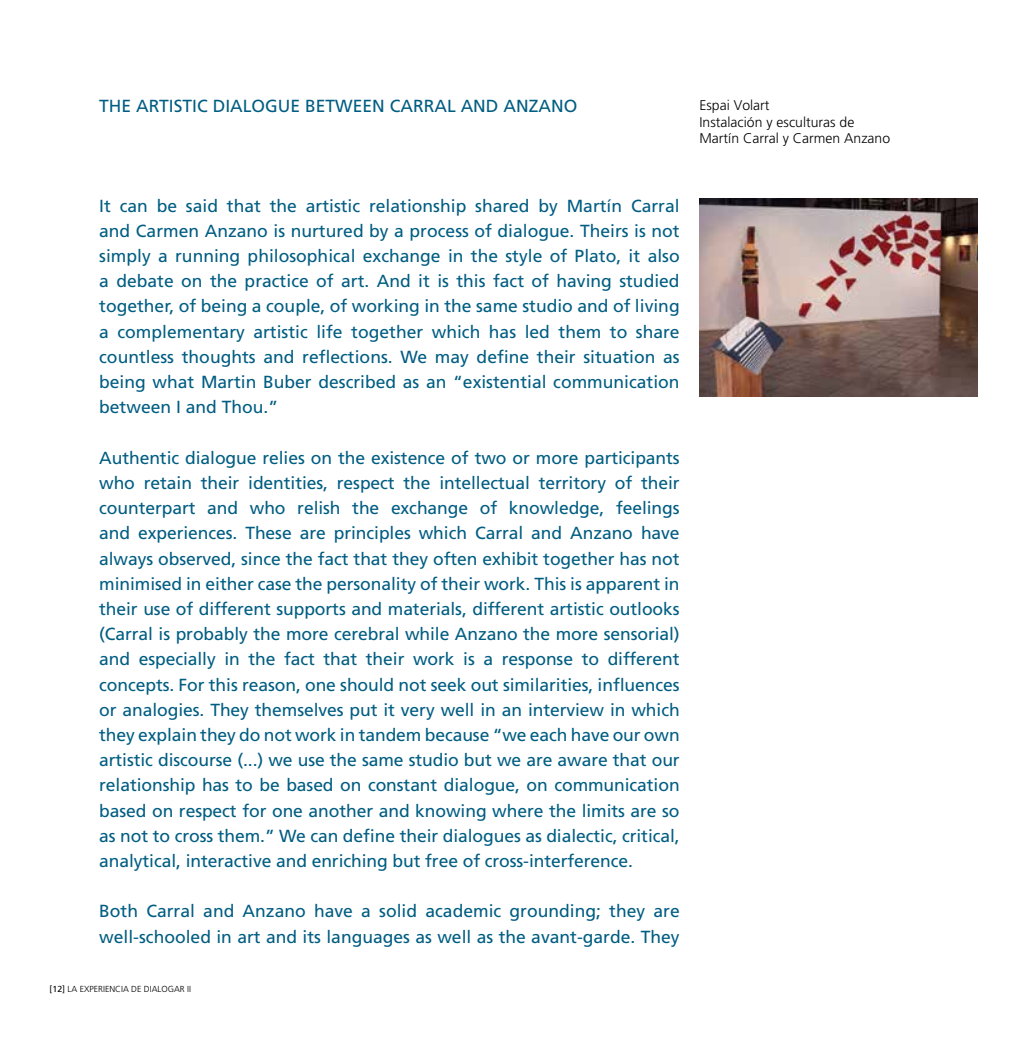
<style>
.page{position:relative;width:1027px;height:1042px;background:#fff}
.page>*{position:absolute;margin:0;border:0;box-sizing:border-box;transform-origin:0 0}
.t1{font:17.5px/25.2px "Frutiger";color:#005d82;text-align:justify}
.t2{font:300 14px/16.8px "Frutiger";color:#000}
.t3{font:300 8.75px "Frutiger";color:#000}
.s1{font-weight:400}
</style>
<div class="page">
<img style="left:699px;top:198px;width:278px;height:199px">
<p class="t1" style="left:99px;top:94px;width:480px">THE ARTISTIC DIALOGUE BETWEEN CARRAL AND ANZANO</p>
<p class="t2" style="left:699px;top:97px;width:192px">Espai Volart<br>Instalación y esculturas de<br>Martín Carral y Carmen Anzano</p>
<p class="t1" style="left:99px;top:193px;width:582px">It can be said that the artistic relationship shared by Martín Carral and Carmen Anzano is nurtured by a process of dialogue. Theirs is not simply a running philosophical exchange in the style of Plato, it also a debate on the practice of art. And it is this fact of having studied together, of being a couple, of working in the same studio and of living a complementary artistic life together which has led them to share countless thoughts and reflections. We may define their situation as being what Martin Buber described as an “existential communication between I and Thou.”</p>
<p class="t1" style="left:99px;top:445px;width:582px">Authentic dialogue relies on the existence of two or more participants who retain their identities, respect the intellectual territory of their counterpart and who relish the exchange of knowledge, feelings and experiences. These are principles which Carral and Anzano have always observed, since the fact that they often exhibit together has not minimised in either case the personality of their work. This is apparent in their use of different supports and materials, different artistic outlooks (Carral is probably the more cerebral while Anzano the more sensorial) and especially in the fact that their work is a response to different concepts. For this reason, one should not seek out similarities, influences or analogies. They themselves put it very well in an interview in which they explain they do not work in tandem because “we each have our own artistic discourse (...) we use the same studio but we are aware that our relationship has to be based on constant dialogue, on communication based on respect for one another and knowing where the limits are so as not to cross them.” We can define their dialogues as dialectic, critical, analytical, interactive and enriching but free of cross-interference.</p>
<p class="t1" style="left:99px;top:899px;width:582px">Both Carral and Anzano have a solid academic grounding; they are well-schooled in art and its languages as well as the avant-garde. They</p>
<p class="t3" style="left:50px;top:984px;width:143px"><span class="s1">[12]</span> LA EXPERIENCIA DE DIALOGAR II</p>
</div>
